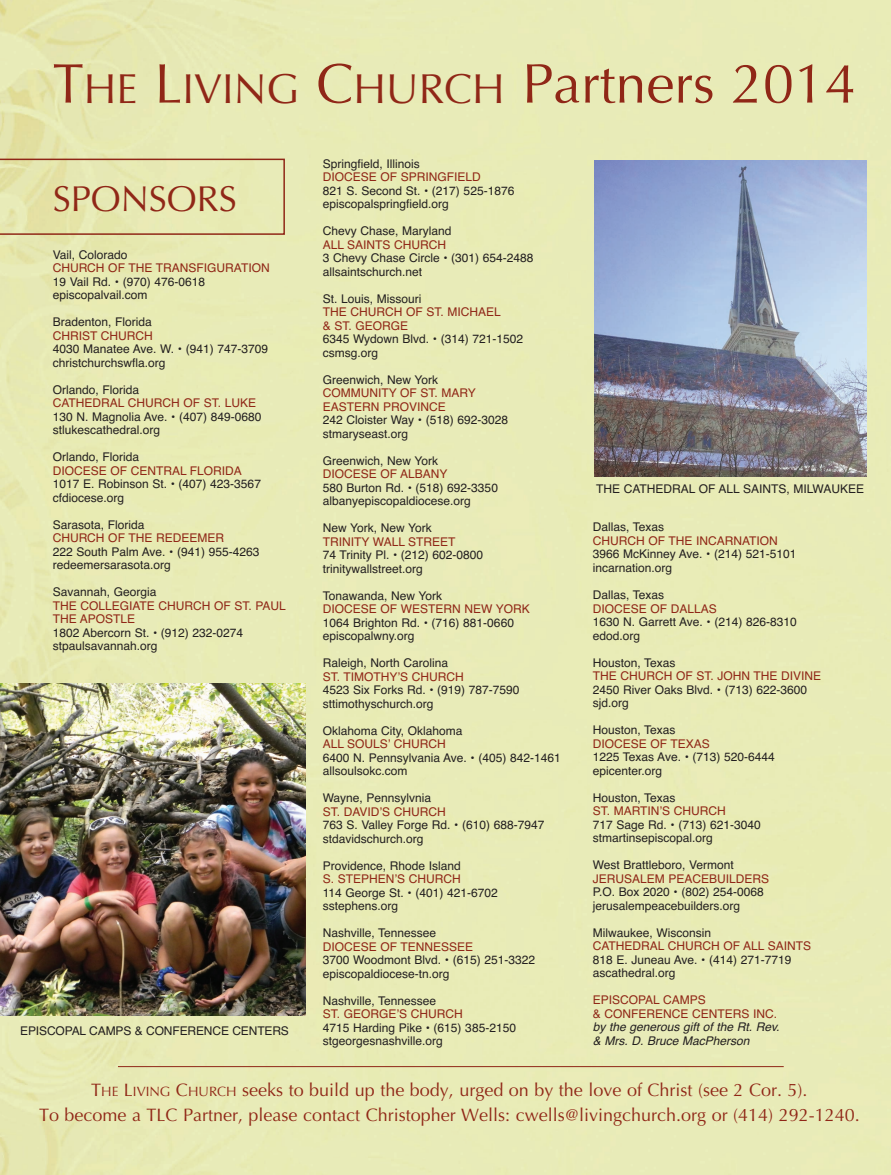
<style>
.page{position:relative;width:891px;height:1175px;background:#fff}
.page>*{position:absolute;margin:0;border:0;box-sizing:border-box;transform-origin:0 0}
.t1{font:55.95px "Optima";color:#902717}
.t2{font:36px "Optima";color:#902717}
.t3{font:18px/25.7px "Optima";color:#902717;text-align:center}
.t4{font:12px/13.5px "Helvetica";color:#231f20}
.t5{font:12px/13.5px "Helvetica";color:#902717}
.t6{font:italic 12px/13.5px "Helvetica";color:#231f20}
.s1{font-size:42px}
.s2{font-size:13.5px}
</style>
<div class="page">
<div style="left:0;top:0;width:891px;height:1174px;background:#e8ebb7"></div>
<svg style="left:0;top:159px;width:285px;height:76px;background:#e3e1ac"></svg>
<img style="left:595px;top:160px;width:272px;height:316px">
<hr style="left:118px;top:1066px;width:666px;height:1px;background:#902717">
<img style="left:0;top:683px;width:306px;height:332px">
<h1 class="t1" style="left:53px;top:51px;width:805px">T<span class="s1">HE</span> L<span class="s1">IVING</span> C<span class="s1">HURCH</span> Partners 2014</h1>
<h2 class="t2" style="left:53px;top:178px;width:185px">SPONSORS</h2>
<p class="t4" style="left:53px;top:248px;width:76px">Vail, Colorado</p>
<p class="t5" style="left:53px;top:261px;width:219px">CHURCH OF THE TRANSFIGURATION</p>
<p class="t4" style="left:53px;top:275px;width:154px">19 Vail Rd. • (970) 476-0618 episcopalvail.com</p>
<p class="t4" style="left:53px;top:315px;width:101px">Bradenton, Florida</p>
<p class="t5" style="left:53px;top:329px;width:102px">CHRIST CHURCH</p>
<p class="t4" style="left:53px;top:342px;width:217px">4030 Manatee Ave. w. • (941) 747-3709 christchurchswfla.org</p>
<p class="t4" style="left:53px;top:383px;width:88px">Orlando, Florida</p>
<p class="t5" style="left:53px;top:396px;width:205px">CATHEDRAL CHURCH OF ST. LUKE</p>
<p class="t4" style="left:53px;top:410px;width:210px">130 N. Magnolia Ave. • (407) 849-0680 stlukescathedral.org</p>
<p class="t4" style="left:53px;top:450px;width:88px">Orlando, Florida</p>
<p class="t5" style="left:53px;top:464px;width:191px">DIOCESE OF CENTRAL FLORIDA</p>
<p class="t4" style="left:53px;top:477px;width:210px">1017 E. Robinson St. • (407) 423-3567 cfdiocese.org</p>
<p class="t4" style="left:53px;top:518px;width:93px">Sarasota, Florida</p>
<p class="t5" style="left:53px;top:531px;width:173px">CHURCH OF THE REDEEMER</p>
<p class="t4" style="left:53px;top:545px;width:208px">222 South Palm Ave. • (941) 955-4263 redeemersarasota.org</p>
<p class="t4" style="left:53px;top:585px;width:105px">Savannah, Georgia</p>
<p class="t5" style="left:53px;top:599px;width:235px">THE COLLEGIATE CHURCH OF ST. PAUL<br>THE APOSTLE</p>
<p class="t4" style="left:53px;top:626px;width:192px">1802 Abercorn St. • (912) 232-0274 stpaulsavannah.org</p>
<p class="t4" style="left:20px;top:1024px;width:270px">EPISCOPAL CAMPS &amp; CONFERENCE CENTERS</p>
<p class="t4" style="left:323px;top:157px;width:99px">Springfield, Illinois</p>
<p class="t5" style="left:323px;top:170px;width:160px">DIOCESE OF SPRINGFIELD</p>
<p class="t4" style="left:323px;top:184px;width:193px">821 S. Second St. • (217) 525-1876 episcopalspringfield.org</p>
<p class="t4" style="left:323px;top:224px;width:130px">Chevy Chase, Maryland</p>
<p class="t5" style="left:323px;top:238px;width:125px">ALL SAINTS CHURCH</p>
<p class="t4" style="left:323px;top:251px;width:212px">3 Chevy Chase Circle • (301) 654-2488 allsaintschurch.net</p>
<p class="t4" style="left:323px;top:292px;width:100px">St. Louis, Missouri</p>
<p class="t5" style="left:323px;top:305px;width:180px">THE CHURCH OF ST. MICHAEL &amp; ST. GEORGE</p>
<p class="t4" style="left:323px;top:332px;width:202px">6345 wydown Blvd. • (314) 721-1502 csmsg.org</p>
<p class="t4" style="left:323px;top:373px;width:117px">Greenwich, New York</p>
<p class="t5" style="left:323px;top:386px;width:155px">COMMUNITY OF ST. MARY<br>EASTERN PROVINCE</p>
<p class="t4" style="left:323px;top:413px;width:187px">242 Cloister way • (518) 692-3028 stmaryseast.org</p>
<p class="t4" style="left:323px;top:454px;width:117px">Greenwich, New York</p>
<p class="t5" style="left:323px;top:467px;width:126px">DIOCESE OF ALBANY</p>
<p class="t4" style="left:323px;top:481px;width:177px">580 Burton Rd. • (518) 692-3350 albanyepiscopaldiocese.org</p>
<p class="t4" style="left:323px;top:521px;width:111px">New York, New York</p>
<p class="t5" style="left:323px;top:535px;width:134px">TRINITY wALL STREET</p>
<p class="t4" style="left:323px;top:548px;width:162px">74 Trinity Pl. • (212) 602-0800 trinitywallstreet.org</p>
<p class="t4" style="left:323px;top:589px;width:121px">Tonawanda, New York</p>
<p class="t5" style="left:323px;top:602px;width:209px">DIOCESE OF wESTERN NEw YORK</p>
<p class="t4" style="left:323px;top:616px;width:193px">1064 Brighton Rd. • (716) 881-0660 episcopalwny.org</p>
<p class="t4" style="left:323px;top:656px;width:127px">Raleigh, North Carolina</p>
<p class="t5" style="left:323px;top:670px;width:143px">ST. TIMOTHY’S CHURCH</p>
<p class="t4" style="left:323px;top:683px;width:198px">4523 Six Forks Rd. • (919) 787-7590 sttimothyschurch.org</p>
<p class="t4" style="left:323px;top:724px;width:141px">Oklahoma City, Oklahoma</p>
<p class="t5" style="left:323px;top:737px;width:125px">ALL SOULS’ CHURCH</p>
<p class="t4" style="left:323px;top:751px;width:240px">6400 N. Pennsylvania Ave. • (405) 842-1461 allsoulsokc.com</p>
<p class="t4" style="left:323px;top:791px;width:110px">wayne, Pennsylvnia</p>
<p class="t5" style="left:323px;top:805px;width:125px">ST. DAVID’S CHURCH</p>
<p class="t4" style="left:323px;top:818px;width:223px">763 S. Valley Forge Rd. • (610) 688-7947 stdavidschurch.org</p>
<p class="t4" style="left:323px;top:859px;width:140px">Providence, Rhode Island</p>
<p class="t5" style="left:323px;top:872px;width:140px">S. STEPHEN’S CHURCH</p>
<p class="t4" style="left:323px;top:886px;width:177px">114 George St. • (401) 421-6702 sstephens.org</p>
<p class="t4" style="left:323px;top:926px;width:115px">Nashville, Tennessee</p>
<p class="t5" style="left:323px;top:940px;width:152px">DIOCESE OF TENNESSEE</p>
<p class="t4" style="left:323px;top:953px;width:214px">3700 woodmont Blvd. • (615) 251-3322 episcopaldiocese-tn.org</p>
<p class="t4" style="left:323px;top:994px;width:115px">Nashville, Tennessee</p>
<p class="t5" style="left:323px;top:1007px;width:142px">ST. GEORGE’S CHURCH</p>
<p class="t4" style="left:323px;top:1021px;width:195px">4715 Harding Pike • (615) 385-2150 stgeorgesnashville.org</p>
<p class="t4" style="left:596px;top:482px;width:269px">THE CATHEDRAL OF ALL SAINTS, MILwAUKEE</p>
<p class="t4" style="left:593px;top:520px;width:73px">Dallas, Texas</p>
<p class="t5" style="left:593px;top:534px;width:187px">CHURCH OF THE INCARNATION</p>
<p class="t4" style="left:593px;top:547px;width:205px">3966 McKinney Ave. • (214) 521-5101 incarnation.org</p>
<p class="t4" style="left:593px;top:588px;width:73px">Dallas, Texas</p>
<p class="t5" style="left:593px;top:601px;width:126px">DIOCESE OF DALLAS</p>
<p class="t4" style="left:593px;top:615px;width:206px">1630 N. Garrett Ave. • (214) 826-8310 edod.org</p>
<p class="t4" style="left:593px;top:655px;width:84px">Houston, Texas</p>
<p class="t5" style="left:593px;top:669px;width:230px">THE CHURCH OF ST. JOHN THE DIVINE</p>
<p class="t4" style="left:593px;top:682px;width:216px">2450 River Oaks Blvd. • (713) 622-3600 sjd.org</p>
<p class="t4" style="left:593px;top:723px;width:84px">Houston, Texas</p>
<p class="t5" style="left:593px;top:736px;width:119px">DIOCESE OF TEXAS</p>
<p class="t4" style="left:593px;top:750px;width:184px">1225 Texas Ave. • (713) 520-6444 epicenter.org</p>
<p class="t4" style="left:593px;top:790px;width:84px">Houston, Texas</p>
<p class="t5" style="left:593px;top:804px;width:135px">ST. MARTIN’S CHURCH</p>
<p class="t4" style="left:593px;top:817px;width:169px">717 Sage Rd. • (713) 621-3040 stmartinsepiscopal.org</p>
<p class="t4" style="left:593px;top:858px;width:143px">west Brattleboro, Vermont</p>
<p class="t5" style="left:593px;top:871px;width:178px">JERUSALEM PEACEBUILDERS</p>
<p class="t4" style="left:593px;top:885px;width:173px">P.O. Box 2020 • (802) 254-0068 jerusalempeacebuilders.org</p>
<p class="t4" style="left:593px;top:925px;width:120px">Milwaukee, wisconsin</p>
<p class="t5" style="left:593px;top:939px;width:220px">CATHEDRAL CHURCH OF ALL SAINTS</p>
<p class="t4" style="left:593px;top:952px;width:200px">818 E. Juneau Ave. • (414) 271-7719 ascathedral.org</p>
<p class="t5" style="left:593px;top:993px;width:186px">EPISCOPAL CAMPS<br>&amp; CONFERENCE CENTERS INC.</p>
<p class="t6" style="left:593px;top:1020px;width:188px">by the generous gift of the Rt. Rev. &amp; Mrs. D. Bruce MacPherson</p>
<h3 class="t3" style="left:39px;top:1076px;width:822px">T<span class="s2">HE</span> L<span class="s2">IVING</span> C<span class="s2">HURCH</span> seeks to build up the body, urged on by the love of Christ (see 2 Cor. 5).<br>To become a TLC Partner, please contact Christopher Wells: cwells@livingchurch.org or (414) 292-1240.</h3>
</div>
